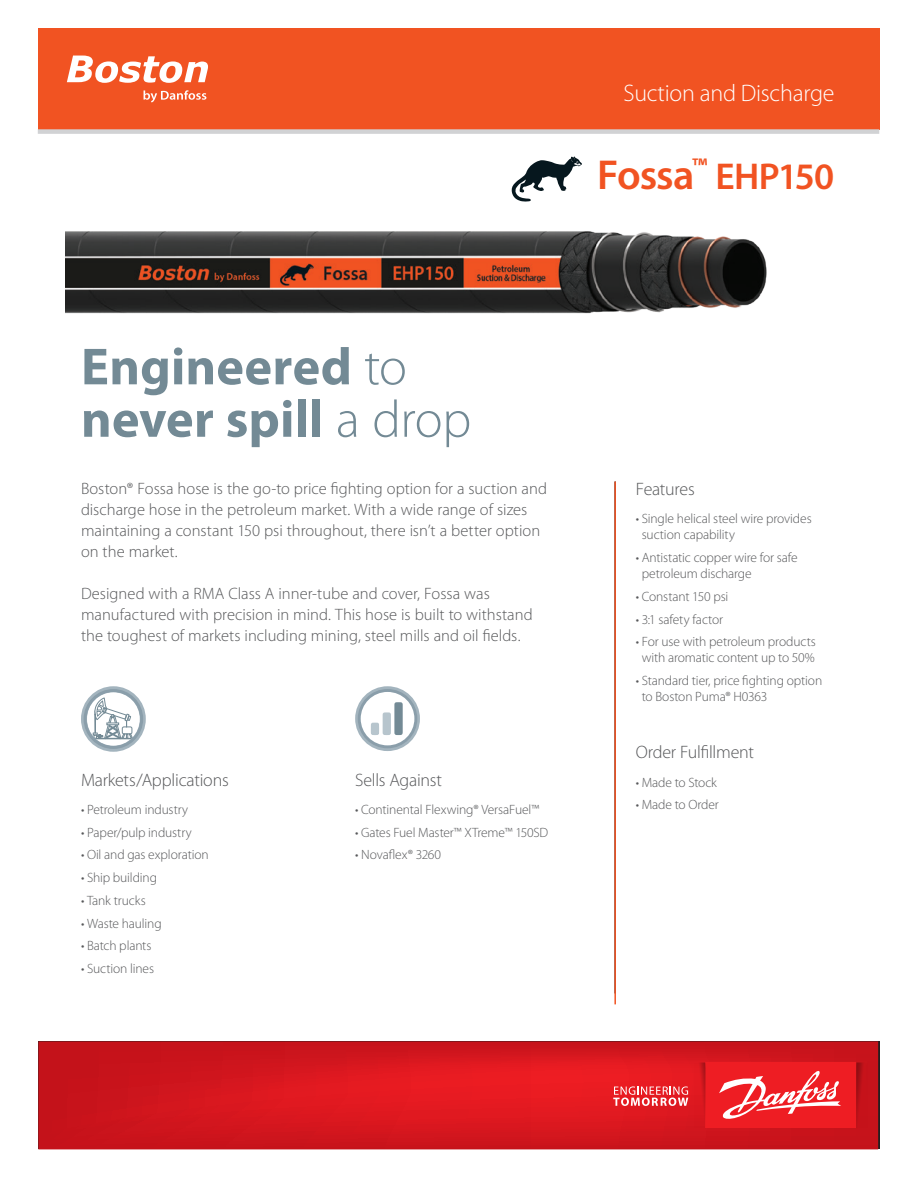
<style>
.page{position:relative;width:918px;height:1188px;background:#fff}
.page>*{position:absolute;margin:0;border:0;box-sizing:border-box;transform-origin:0 0}
.Headline_1{font:700 52.5px/52.5px "Myriad Pro";color:#738a95}
.Product_Name{font:600 37.5px "Myriad Pro";letter-spacing:-.025em;color:#f15322}
.Category_function{font:300 24px "Myriad Pro";letter-spacing:-.01em;color:#fff}
.Subheads{font:300 18px "Myriad Pro";letter-spacing:-.015em;color:#57585a}
.Body_-_Front{font:300 16.5px/21px "Myriad Pro";color:#57585a}
.t1{font:300 13.5px/16.2px "Myriad Pro";letter-spacing:-.01em;color:#57585a}
.s1{font-size:42px}
.s2{font-weight:300}
</style>
<div class="page">
<svg style="left:38px;top:1041px;width:840px;height:108px;background:#d2161d"></svg>
<div style="left:706px;top:1063px;width:150px;height:65px;background:#ee1d23"></div>
<svg style="left:613px;top:1086px;width:75px;height:20px"></svg>
<svg style="left:719px;top:1071px;width:122px;height:48px"></svg>
<svg style="left:856px;top:1063px;width:12px;height:65px"></svg>
<svg style="left:694px;top:1063px;width:12px;height:65px"></svg>
<div style="left:355px;top:686px;width:65px;height:65px;border:6px solid #a3b4be;border-radius:50%"></div>
<div style="left:359px;top:690px;width:57px;height:57px;background:#fff;border-radius:50%"></div>
<div style="left:358px;top:689px;width:59px;height:59px;border:3px solid #8a9eaa;border-radius:50%"></div>
<svg style="left:371px;top:702px;width:32px;height:33px"></svg>
<div style="left:92px;top:738px;width:42px;height:1px;border:1px solid #738a95"></div>
<svg style="left:93px;top:697px;width:40px;height:42px"></svg>
<div style="left:81px;top:686px;width:65px;height:66px;border:6px solid #a3b4be;border-radius:50%"></div>
<div style="left:84px;top:689px;width:59px;height:60px;border:3px solid #8a9eaa;border-radius:50%"></div>
<img style="left:66px;top:231px;width:701px;height:83px">
<hr style="left:614px;top:482px;width:2px;height:522px;background:#f15322">
<svg style="left:511px;top:156px;width:71px;height:46px"></svg>
<div style="left:38px;top:28px;width:841px;height:102px;background:#f15322"></div>
<div style="left:38px;top:129px;width:841px;height:5px;background:#d1d2d4"></div>
<svg style="left:67px;top:56px;width:141px;height:27px"></svg>
<svg style="left:143px;top:90px;width:63px;height:12px"></svg>
<p class="Category_function" style="left:624px;top:80px;width:212px">Suction and Discharge</p>
<p class="Product_Name" style="left:597px;top:153px;width:239px"><span class="s1">Fossa</span><sup>™</sup> EHP150</p>
<p class="Headline_1" style="left:81px;top:339px;width:392px">Engineered <span class="s2">to </span>never spill <span class="s2">a drop</span></p>
<p class="Body_-_Front" style="left:81px;top:478px;width:467px">Boston® Fossa hose is the go-to price fighting option for a suction and discharge hose in the petroleum market. With a wide range of sizes maintaining a constant 150 psi throughout, there isn’t a better option on the market.</p>
<p class="Body_-_Front" style="left:81px;top:583px;width:453px">Designed with a RMA Class A inner-tube and cover, Fossa was manufactured with precision in mind. This hose is built to withstand the toughest of markets including mining, steel mills and oil fields.</p>
<p class="Subheads" style="left:81px;top:770px;width:149px">Markets/Applications</p>
<p class="t1" style="left:81px;top:802px;width:109px">• Petroleum industry</p>
<p class="t1" style="left:81px;top:824px;width:112px">• Paper/pulp industry</p>
<p class="t1" style="left:81px;top:847px;width:129px">• Oil and gas exploration</p>
<p class="t1" style="left:81px;top:870px;width:78px">• Ship building</p>
<p class="t1" style="left:81px;top:892px;width:66px">• Tank trucks</p>
<p class="t1" style="left:81px;top:915px;width:82px">• Waste hauling</p>
<p class="t1" style="left:81px;top:938px;width:72px">• Batch plants</p>
<p class="t1" style="left:81px;top:961px;width:75px">• Suction lines</p>
<p class="Subheads" style="left:355px;top:770px;width:88px">Sells Against</p>
<p class="t1" style="left:355px;top:802px;width:186px">• Continental Flexwing® VersaFuel™</p>
<p class="t1" style="left:355px;top:824px;width:195px">• Gates Fuel Master™ XTreme™ 150SD</p>
<p class="t1" style="left:355px;top:847px;width:87px">• Novaflex® 3260</p>
<p class="Subheads" style="left:636px;top:479px;width:60px">Features</p>
<p class="t1" style="left:642px;top:511px;width:171px;text-indent:-6px">• Single helical steel wire provides suction capability</p>
<p class="t1" style="left:642px;top:550px;width:158px;text-indent:-6px">• Antistatic copper wire for safe petroleum discharge</p>
<p class="t1" style="left:636px;top:588px;width:94px">• Constant 150 psi</p>
<p class="t1" style="left:636px;top:611px;width:89px">• 3:1 safety factor</p>
<p class="t1" style="left:636px;top:634px;width:182px;text-align:center">• For use with petroleum products with aromatic content up to 50%</p>
<p class="t1" style="left:642px;top:673px;width:182px;text-indent:-6px">• Standard tier, price fighting option to Boston Puma® H0363</p>
<p class="Subheads" style="left:636px;top:743px;width:120px">Order Fulfillment</p>
<p class="t1" style="left:636px;top:774px;width:83px">• Made to Stock</p>
<p class="t1" style="left:636px;top:797px;width:85px">• Made to Order</p>
</div>
